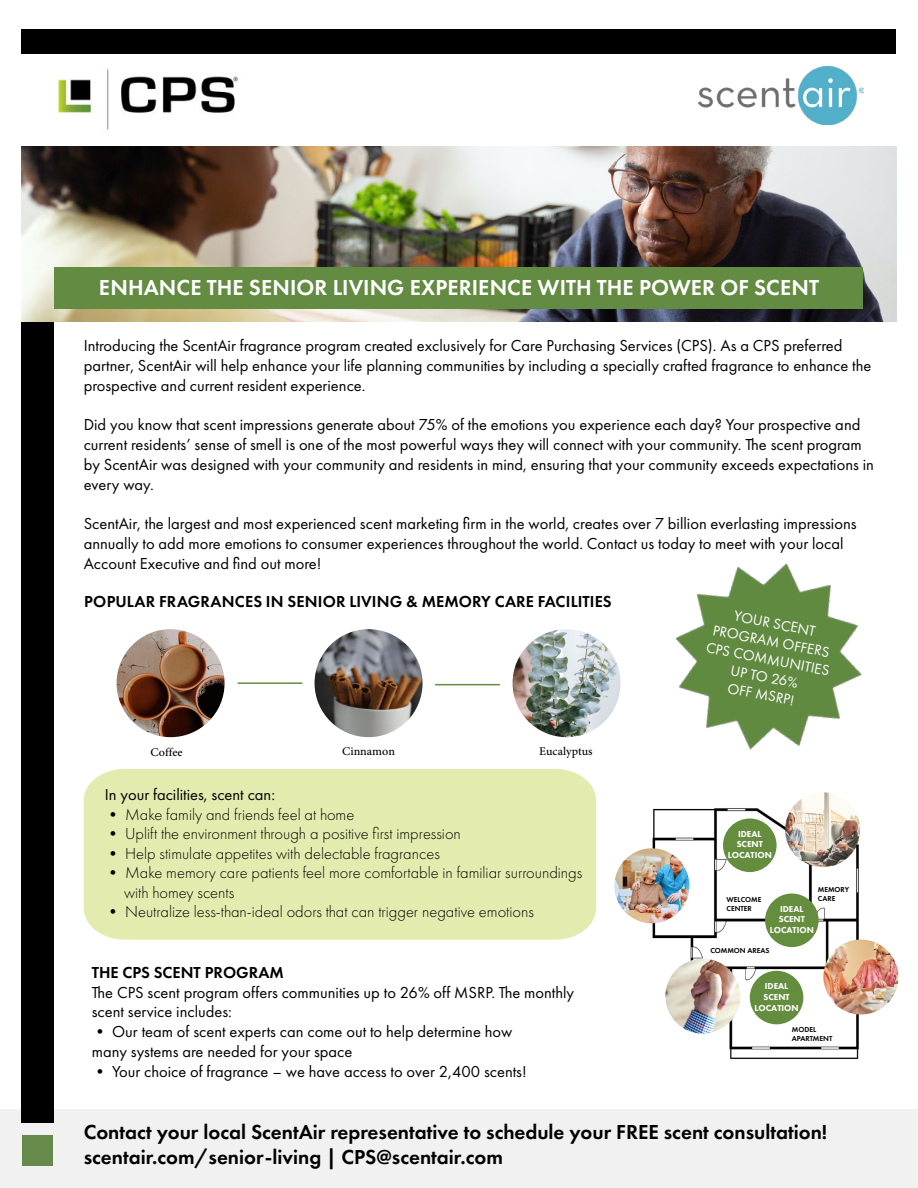
<style>
.page{position:relative;width:918px;height:1188px;background:#fff}
.page>*{position:absolute;margin:0;border:0;box-sizing:border-box;transform-origin:0 0}
.t1{font:600 22.5px "Futura PT";letter-spacing:.005em;color:#fff}
.t2{font:600 21px/25.2px "Futura PT";color:#000}
.t3{font:16.5px/19.8px "Futura PT";color:#000}
.t4{font:300 16.5px/19.5px "Futura PT";color:#000}
.t5{font:600 16.5px "Futura PT";letter-spacing:.005em;color:#000}
.t6{font:16.5px "Adobe Arabic";color:#000}
.t7{font:15px/18px "Futura PT";color:#fff;text-align:center}
.t8{font:800 9px/10.8px "Futura PT";color:#fff;text-align:center}
.t9{font:600 7.5px/9px "Futura PT";color:#000}
</style>
<div class="page">
<div style="left:0;top:1110px;width:918px;height:78px;background:#f1f1f1"></div>
<div style="left:22px;top:30px;width:874px;height:24px;background:#000"></div>
<div style="left:22px;top:322px;width:32px;height:801px;background:#000"></div>
<div style="left:22px;top:1135px;width:31px;height:31px;background:#668a49"></div>
<img style="left:57px;top:69px;width:181px;height:61px">
<img style="left:698px;top:66px;width:166px;height:59px">
<img style="left:22px;top:146px;width:874px;height:176px">
<div style="left:55px;top:267px;width:808px;height:41px;background:#638b41"></div>
<img style="left:675px;top:563px;width:187px;height:181px">
<img style="left:117px;top:629px;width:108px;height:108px;border-radius:54px">
<img style="left:315px;top:629px;width:108px;height:108px;border-radius:54px">
<img style="left:513px;top:629px;width:108px;height:108px;border-radius:54px">
<div style="left:84px;top:769px;width:512px;height:171px;background:#e3ecae"></div>
<img style="left:609px;top:744px;width:309px;height:366px">
<div style="left:723px;top:818px;width:54px;height:54px;background:#658d3e;border-radius:50%"></div>
<div style="left:765px;top:894px;width:54px;height:53px;background:#658d3e;border-radius:50%"></div>
<div style="left:750px;top:971px;width:53px;height:53px;background:#658d3e;border-radius:50%"></div>
<img style="left:614px;top:848px;width:75px;height:75px;border-radius:38px">
<img style="left:785px;top:792px;width:75px;height:75px;border-radius:38px">
<img style="left:665px;top:959px;width:75px;height:75px;border-radius:38px">
<img style="left:823px;top:940px;width:75px;height:75px;border-radius:38px">
<hr style="left:238px;top:682px;width:64px;height:2px;background:#658d3d">
<hr style="left:435px;top:684px;width:65px;height:1px;background:#658d3d">
<h1 class="t1" style="left:99px;top:273px;width:722px">ENHANCE THE SENIOR LIVING EXPERIENCE WITH THE POWER OF SCENT</h1>
<p class="t3" style="left:84px;top:336px;width:789px">Introducing the ScentAir fragrance program created exclusively for Care Purchasing Services (CPS). As a CPS preferred partner, ScentAir will help enhance your life planning communities by including a specially crafted fragrance to enhance the prospective and current resident experience.</p>
<p class="t3" style="left:84px;top:415px;width:792px">Did you know that scent impressions generate about 75% of the emotions you experience each day? Your prospective and current residents’ sense of smell is one of the most powerful ways they will connect with your community. The scent program by ScentAir was designed with your community and residents in mind, ensuring that your community exceeds expectations in every way.</p>
<p class="t3" style="left:84px;top:514px;width:774px">ScentAir, the largest and most experienced scent marketing firm in the world, creates over 7 billion everlasting impressions annually to add more emotions to consumer experiences throughout the world. Contact us today to meet with your local<br>Account Executive and find out more!</p>
<p class="t5" style="left:84px;top:591px;width:529px">POPULAR FRAGRANCES IN SENIOR LIVING &amp; MEMORY CARE FACILITIES</p>
<p class="t7" style="left:715px;top:603px;width:127px;rotate:11deg">YOUR SCENT<br>PROGRAM OFFERS<br>CPS COMMUNITIES<br>UP TO 26%<br>OFF MSRP!</p>
<p class="t6" style="left:151px;top:741px;width:34px">Coffee</p>
<p class="t6" style="left:342px;top:739px;width:54px">Cinnamon</p>
<p class="t6" style="left:539px;top:740px;width:55px">Eucalyptus</p>
<p class="t3" style="left:105px;top:785px;width:172px">In your facilities, scent can:</p>
<p class="t4" style="left:105px;top:805px;width:251px">• Make family and friends feel at home</p>
<p class="t4" style="left:105px;top:824px;width:358px">• Uplift the environment through a positive first impression</p>
<p class="t4" style="left:105px;top:844px;width:337px">• Help stimulate appetites with delectable fragrances</p>
<p class="t4" style="left:124px;top:863px;width:460px;text-indent:-19px">• Make memory care patients feel more comfortable in familiar surroundings with homey scents</p>
<p class="t4" style="left:105px;top:902px;width:431px">• Neutralize less-than-ideal odors that can trigger negative emotions</p>
<p class="t5" style="left:92px;top:962px;width:193px">THE CPS SCENT PROGRAM</p>
<p class="t3" style="left:92px;top:982px;width:484px">The CPS scent program offers communities up to 26% off MSRP. The monthly scent service includes:</p>
<p class="t3" style="left:92px;top:1022px;width:422px">• Our team of scent experts can come out to help determine how many systems are needed for your space</p>
<p class="t3" style="left:92px;top:1061px;width:436px">• Your choice of fragrance – we have access to over 2,400 scents!</p>
<p class="t8" style="left:728px;top:828px;width:46px">IDEAL<br>SCENT<br>LOCATION</p>
<p class="t9" style="left:818px;top:884px;width:33px">MEMORY<br>CARE</p>
<p class="t9" style="left:727px;top:895px;width:37px">WELCOME<br>CENTER</p>
<p class="t9" style="left:710px;top:946px;width:61px">COMMON AREAS</p>
<p class="t8" style="left:770px;top:903px;width:46px">IDEAL<br>SCENT<br>LOCATION</p>
<p class="t8" style="left:754px;top:980px;width:46px">IDEAL<br>SCENT<br>LOCATION</p>
<p class="t9" style="left:792px;top:1025px;width:42px">MODEL<br>APARTMENT</p>
<p class="t2" style="left:84px;top:1119px;width:745px">Contact your local ScentAir representative to schedule your FREE scent consultation! scentair.com/senior-living | CPS@scentair.com</p>
</div>
